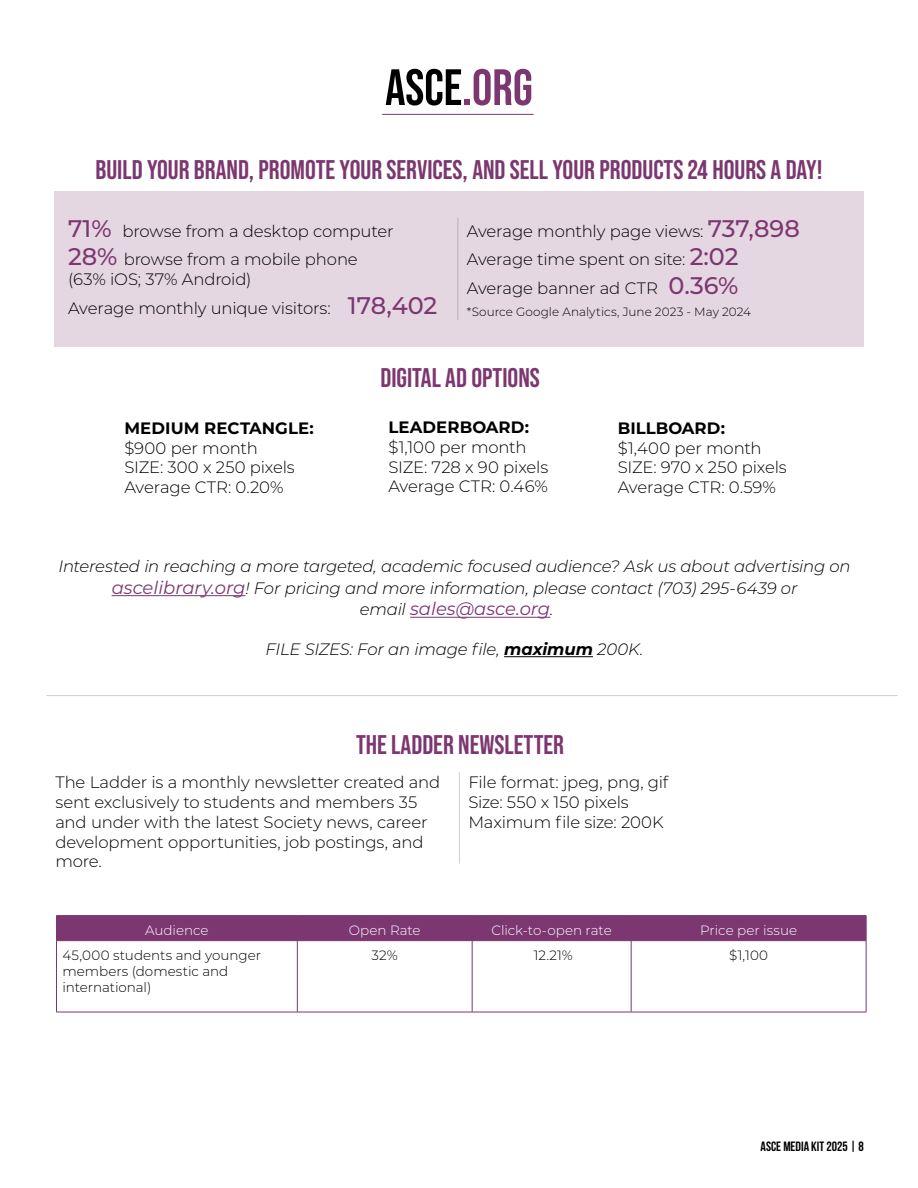
<style>
.page{position:relative;width:918px;height:1188px;background:#fff}
.page>*{position:absolute;margin:0;border:0;box-sizing:border-box;transform-origin:0 0}
.Headline_1{font:700 51px "Bebas Neue Pro";color:#000}
.Headline_1-2{font:700 27px "Bebas Neue Pro";color:#7c3770}
.t1{font:italic 18px "Montserrat";color:#7c3770}
.t2{font:300 16.5px/19.8px "Montserrat";letter-spacing:-.01em;color:#000}
.t3{font:italic 300 16.5px/21.6px "Montserrat";letter-spacing:-.01em;color:#000;text-align:center}
.t4{font:700 16.5px "Montserrat";letter-spacing:.005em;color:#000}
.Rates_text{font:300 13.5px/16.2px "Montserrat";color:#000}
.Rates_table_subhead{font:300 13.5px "Montserrat";color:#fff}
.t5{font:700 13.5px "Bebas Neue";color:#000}
.t6{font:300 12px "Montserrat";letter-spacing:.005em;color:#000}
.s1{color:#7c3770}
.s2{font-weight:500;font-size:24px;color:#7c3770}
.s3{font-weight:400;font-size:18px;color:#7c3770}
.s4{font-weight:300;font-size:16.5px;color:#000}
.s5{font-weight:700}
</style>
<div class="page">
<div style="left:54px;top:191px;width:810px;height:156px;background:#e5d7e2"></div>
<hr style="left:382px;top:114px;width:152px;height:1px;background:#7c3770">
<hr style="left:458px;top:218px;width:1px;height:102px;background:#000">
<hr style="left:459px;top:772px;width:1px;height:92px;background:#000">
<hr style="left:56px;top:915px;width:241px;height:1px;background:#7c3770">
<hr style="left:297px;top:915px;width:175px;height:1px;background:#7c3770">
<hr style="left:472px;top:915px;width:159px;height:1px;background:#7c3770">
<hr style="left:631px;top:915px;width:235px;height:1px;background:#7c3770">
<div style="left:56px;top:916px;width:811px;height:25px;background:#7c3770"></div>
<hr style="left:56px;top:941px;width:1px;height:71px;background:#7c3770">
<hr style="left:297px;top:941px;width:1px;height:71px;background:#7c3770">
<hr style="left:472px;top:941px;width:1px;height:71px;background:#7c3770">
<hr style="left:631px;top:941px;width:1px;height:71px;background:#7c3770">
<hr style="left:866px;top:941px;width:1px;height:71px;background:#7c3770">
<hr style="left:56px;top:1012px;width:241px;height:1px;background:#7c3770">
<hr style="left:297px;top:1012px;width:175px;height:1px;background:#7c3770">
<hr style="left:472px;top:1012px;width:159px;height:1px;background:#7c3770">
<hr style="left:631px;top:1012px;width:235px;height:1px;background:#7c3770">
<hr style="left:56px;top:940px;width:241px;height:1px;background:#7c3770">
<hr style="left:297px;top:940px;width:175px;height:1px;background:#7c3770">
<hr style="left:472px;top:940px;width:159px;height:1px;background:#7c3770">
<hr style="left:631px;top:940px;width:235px;height:1px;background:#7c3770">
<hr style="left:46px;top:695px;width:851px;height:1px;background:#000">
<hr style="left:112px;top:595px;width:133px;height:1px;background:#7c3770">
<hr style="left:410px;top:617px;width:140px;height:1px;background:#7c3770">
<hr style="left:504px;top:656px;width:89px;height:1px;background:#000">
<p class="Headline_1" style="left:385px;top:58px;width:149px">ASCE<span class="s1">.ORG</span></p>
<p class="Headline_1-2" style="left:96px;top:155px;width:728px">BUILD YOUR BRAND, PROMOTE YOUR SERVICES, AND SELL YOUR PRODUCTS 24 HOURS A DAY!</p>
<p class="t2" style="left:68px;top:220px;width:327px"><span class="s2">71%</span> browse from a desktop computer</p>
<p class="t2" style="left:68px;top:249px;width:291px"><span class="s2">28%</span> browse from a mobile phone</p>
<p class="t2" style="left:68px;top:269px;width:185px">(63% iOS; 37% Android)</p>
<p class="t2" style="left:68px;top:298px;width:371px">Average monthly unique visitors: <span class="s2">178,402</span></p>
<p class="t2" style="left:467px;top:220px;width:334px">Average monthly page views: <span class="s2">737,898</span></p>
<p class="t2" style="left:467px;top:249px;width:273px">Average time spent on site: <span class="s2">2:02</span></p>
<p class="t2" style="left:467px;top:278px;width:273px">Average banner ad CTR <span class="s2">0.36%</span></p>
<p class="t6" style="left:467px;top:303px;width:286px">*Source Google Analytics, June 2023 - May 2024</p>
<p class="t4" style="left:124px;top:416px;width:191px">MEDIUM RECTANGLE:</p>
<p class="t2" style="left:124px;top:437px;width:172px">$900 per month<br>SIZE: 300 x 250 pixels</p>
<p class="t2" style="left:124px;top:477px;width:161px">Average CTR: 0.20%</p>
<p class="Headline_1-2" style="left:380px;top:362px;width:161px">DIGITAL AD OPTIONS</p>
<p class="t4" style="left:388px;top:415px;width:142px">LEADERBOARD:</p>
<p class="t2" style="left:388px;top:436px;width:161px">$1,100 per month<br>SIZE: 728 x 90 pixels</p>
<p class="t2" style="left:388px;top:476px;width:161px">Average CTR: 0.46%</p>
<p class="t4" style="left:618px;top:416px;width:109px">BILLBOARD:</p>
<p class="t2" style="left:618px;top:437px;width:171px">$1,400 per month<br>SIZE: 970 x 250 pixels<br>Average CTR: 0.59%</p>
<p class="t3" style="left:58px;top:555px;width:794px">Interested in reaching a more targeted, academic focused audience? Ask us about advertising on <span class="s3">ascelibrary.org</span>! For pricing and more information, please contact (703) 295-6439 or</p>
<p class="t1" style="left:360px;top:597px;width:195px"><span class="s4">email</span> sales@asce.org<span class="s4">.</span></p>
<p class="t3" style="left:266px;top:638px;width:379px">FILE SIZES: For an image file, <span class="s5">maximum</span> 200K.</p>
<p class="Headline_1-2" style="left:356px;top:729px;width:210px">THE LADDER NEWSLETTER</p>
<p class="t2" style="left:55px;top:772px;width:386px">The Ladder is a monthly newsletter created and sent exclusively to students and members 35 and under with the latest Society news, career development opportunities, job postings, and more.</p>
<p class="t2" style="left:468px;top:772px;width:201px">File format: jpeg, png, gif</p>
<p class="t2" style="left:468px;top:792px;width:162px">Size: 550 x 150 pixels</p>
<p class="t2" style="left:468px;top:811px;width:197px">Maximum file size: 200K</p>
<p class="Rates_table_subhead" style="left:145px;top:921px;width:65px">Audience</p>
<p class="Rates_table_subhead" style="left:349px;top:921px;width:73px">Open Rate</p>
<p class="Rates_table_subhead" style="left:492px;top:921px;width:122px">Click-to-open rate</p>
<p class="Rates_table_subhead" style="left:700px;top:921px;width:99px">Price per issue</p>
<p class="Rates_text" style="left:63px;top:946px;width:200px">45,000 students and younger members (domestic and international)</p>
<p class="Rates_text" style="left:372px;top:946px;width:28px">32%</p>
<p class="Rates_text" style="left:534px;top:946px;width:41px">12.21%</p>
<p class="Rates_text" style="left:729px;top:946px;width:40px">$1,100</p>
<p class="t5" style="left:761px;top:1139px;width:105px">ASCE MEDIA KIT 2025 | 8</p>
</div>
